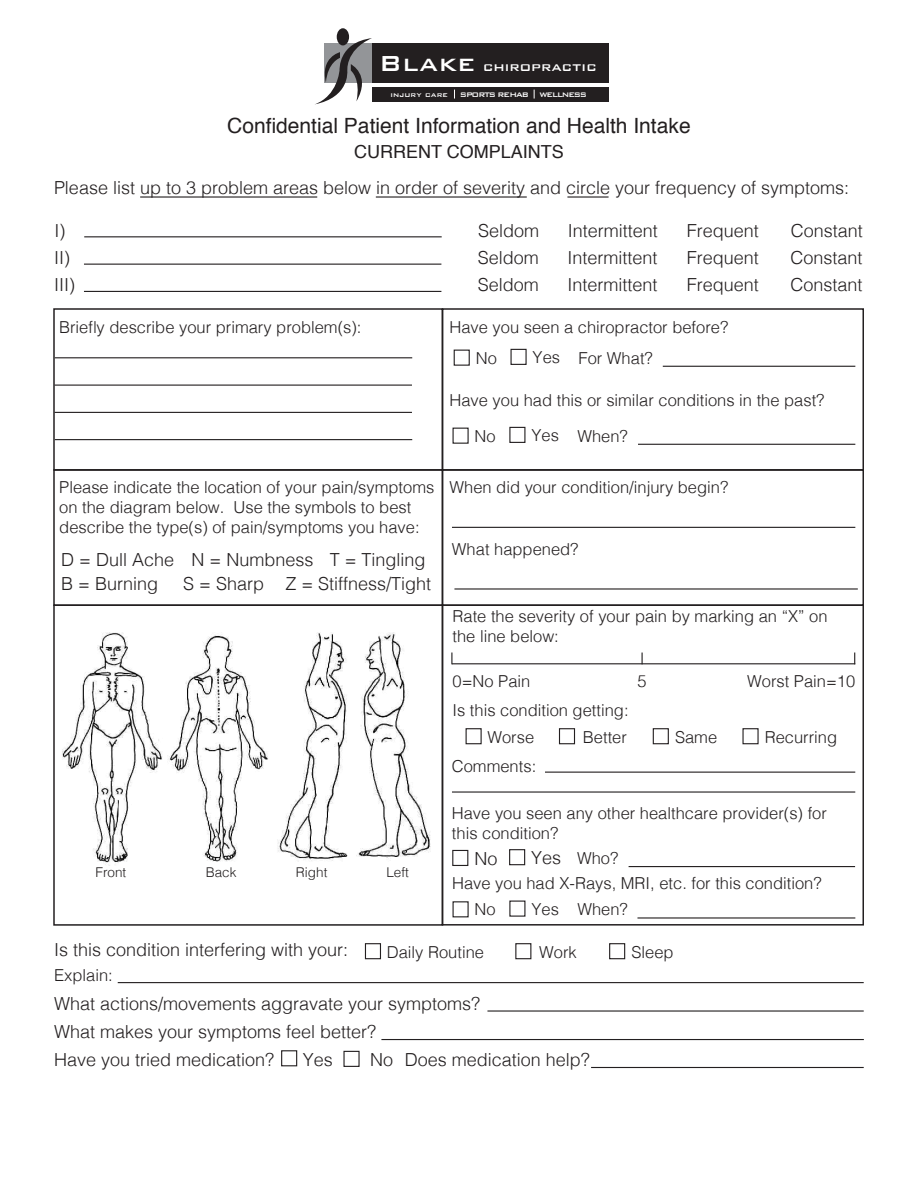
<style>
.page{position:relative;width:918px;height:1188px;background:#fff}
.page>*{position:absolute;margin:0;border:0;box-sizing:border-box;transform-origin:0 0}
.t1{font:21px "Helvetica";color:#231f20}
.t2{font:300 18px "Helvetica";color:#231f20}
.t3{font:18px "Helvetica";color:#231f20}
.t4{font:300 16.5px/19.8px "Helvetica";color:#231f20}
.t5{font:500 15.9px "Bank Gothic";letter-spacing:.005em;color:#fff}
.t6{font:300 13.5px "Helvetica";color:#231f20}
.t7{font:500 8.85px "Bank Gothic";letter-spacing:-.11em;color:#fff}
.t8{font:500 8.85px "Bank Gothic";letter-spacing:.01em;color:#fff}
.t9{font:500 8.85px "Bank Gothic";letter-spacing:-.13em;color:#fff}
.s1{font-size:29.1px}
</style>
<div class="page">
<div style="left:53px;top:604px;width:390px;height:322px;border:2px solid #231f20"></div>
<div style="left:442px;top:308px;width:422px;height:163px;border:2px solid #231f20"></div>
<div style="left:53px;top:308px;width:390px;height:163px;border:2px solid #231f20"></div>
<div style="left:371px;top:43px;width:238px;height:40px;background:#231f20"></div>
<div style="left:337px;top:28px;width:12px;height:17px;background:#231f20;border-radius:50%"></div>
<svg style="left:316px;top:38px;width:56px;height:66px"></svg>
<div style="left:372px;top:87px;width:237px;height:14px;background:#231f20"></div>
<hr style="left:84px;top:236px;width:358px;height:1px;background:#231f20">
<hr style="left:140px;top:196px;width:177px;height:2px;background:#231f20">
<hr style="left:567px;top:196px;width:42px;height:2px;background:#231f20">
<hr style="left:84px;top:264px;width:357px;height:1px;background:#231f20">
<hr style="left:84px;top:291px;width:357px;height:1px;background:#231f20">
<hr style="left:55px;top:357px;width:357px;height:1px;background:#231f20">
<hr style="left:55px;top:385px;width:357px;height:1px;background:#231f20">
<hr style="left:55px;top:412px;width:357px;height:1px;background:#231f20">
<hr style="left:55px;top:439px;width:357px;height:1px;background:#231f20">
<div style="left:511px;top:349px;width:16px;height:16px;border:1px solid #231f20"></div>
<div style="left:454px;top:350px;width:16px;height:16px;border:1px solid #231f20"></div>
<hr style="left:663px;top:366px;width:192px;height:1px;background:#231f20">
<div style="left:509px;top:427px;width:16px;height:16px;border:1px solid #231f20"></div>
<hr style="left:638px;top:444px;width:217px;height:1px;background:#231f20">
<div style="left:442px;top:469px;width:422px;height:137px;border:2px solid #231f20"></div>
<div style="left:53px;top:469px;width:390px;height:137px;border:2px solid #231f20"></div>
<hr style="left:452px;top:527px;width:403px;height:1px;background:#231f20">
<hr style="left:454px;top:588px;width:404px;height:2px;background:#231f20">
<img style="left:62px;top:632px;width:369px;height:234px">
<div style="left:442px;top:604px;width:422px;height:322px;border:2px solid #231f20"></div>
<hr style="left:452px;top:663px;width:403px;height:1px;background:#231f20">
<div style="left:466px;top:728px;width:16px;height:16px;border:1px solid #231f20"></div>
<div style="left:742px;top:728px;width:17px;height:16px;border:1px solid #231f20"></div>
<div style="left:653px;top:728px;width:16px;height:16px;border:1px solid #231f20"></div>
<div style="left:559px;top:728px;width:16px;height:16px;border:1px solid #231f20"></div>
<hr style="left:452px;top:791px;width:403px;height:2px;background:#231f20">
<hr style="left:545px;top:772px;width:310px;height:1px;background:#231f20">
<div style="left:509px;top:849px;width:16px;height:16px;border:1px solid #231f20"></div>
<div style="left:452px;top:850px;width:16px;height:16px;border:1px solid #231f20"></div>
<hr style="left:629px;top:866px;width:226px;height:1px;background:#231f20">
<hr style="left:637px;top:917px;width:218px;height:2px;background:#231f20">
<hr style="left:487px;top:1010px;width:377px;height:2px;background:#231f20">
<hr style="left:381px;top:1039px;width:483px;height:1px;background:#231f20">
<hr style="left:591px;top:1067px;width:273px;height:1px;background:#231f20">
<div style="left:281px;top:1050px;width:16px;height:16px;border:1px solid #231f20"></div>
<div style="left:343px;top:1051px;width:17px;height:16px;border:1px solid #231f20"></div>
<div style="left:365px;top:943px;width:16px;height:16px;border:1px solid #231f20"></div>
<div style="left:609px;top:943px;width:16px;height:16px;border:1px solid #231f20"></div>
<div style="left:515px;top:943px;width:16px;height:16px;border:1px solid #231f20"></div>
<hr style="left:118px;top:982px;width:746px;height:1px;background:#231f20">
<hr style="left:376px;top:196px;width:151px;height:2px;background:#231f20">
<p class="t5" style="left:379px;top:54px;width:219px"><span class="s1">Blake</span> chiropractic</p>
<p class="t8" style="left:390px;top:87px;width:59px">injury care</p>
<p class="t7" style="left:460px;top:87px;width:71px">SPORTS REHAB</p>
<p class="t9" style="left:540px;top:87px;width:49px">WELLNESS</p>
<p class="t1" style="left:227px;top:110px;width:465px">Confidential Patient Information and Health Intake</p>
<p class="t3" style="left:354px;top:138px;width:211px">CURRENT COMPLAINTS</p>
<p class="t2" style="left:54px;top:173px;width:797px">Please list up to 3 problem areas below in order of severity and circle your frequency of symptoms:</p>
<p class="t2" style="left:55px;top:215px;width:12px">I)</p>
<p class="t2" style="left:478px;top:215px;width:63px">Seldom</p>
<p class="t2" style="left:568px;top:215px;width:92px">Intermittent</p>
<p class="t2" style="left:687px;top:215px;width:74px">Frequent</p>
<p class="t2" style="left:791px;top:215px;width:74px">Constant</p>
<p class="t2" style="left:54px;top:242px;width:18px">II)</p>
<p class="t2" style="left:478px;top:242px;width:63px">Seldom</p>
<p class="t2" style="left:567px;top:242px;width:92px">Intermittent</p>
<p class="t2" style="left:687px;top:242px;width:74px">Frequent</p>
<p class="t2" style="left:790px;top:242px;width:74px">Constant</p>
<p class="t2" style="left:54px;top:270px;width:23px">III)</p>
<p class="t2" style="left:478px;top:270px;width:63px">Seldom</p>
<p class="t2" style="left:567px;top:270px;width:92px">Intermittent</p>
<p class="t2" style="left:687px;top:270px;width:74px">Frequent</p>
<p class="t2" style="left:790px;top:270px;width:74px">Constant</p>
<p class="t4" style="left:450px;top:316px;width:280px">Have you seen a chiropractor before?</p>
<p class="t4" style="left:476px;top:347px;width:23px">No</p>
<p class="t4" style="left:533px;top:346px;width:29px">Yes</p>
<p class="t4" style="left:579px;top:347px;width:76px">For What?</p>
<p class="t4" style="left:450px;top:389px;width:377px">Have you had this or similar conditions in the past?</p>
<p class="t4" style="left:475px;top:425px;width:23px">No</p>
<p class="t4" style="left:531px;top:424px;width:29px">Yes</p>
<p class="t4" style="left:577px;top:425px;width:52px">When?</p>
<p class="t4" style="left:59px;top:477px;width:377px">Please indicate the location of your pain/symptoms</p>
<p class="t4" style="left:450px;top:477px;width:280px">When did your condition/injury begin?</p>
<p class="t4" style="left:59px;top:496px;width:362px">on the diagram below. Use the symbols to best describe the type(s) of pain/symptoms you have:</p>
<p class="t4" style="left:452px;top:538px;width:128px">What happened?</p>
<p class="t4" style="left:59px;top:316px;width:304px">Briefly describe your primary problem(s):</p>
<p class="t2" style="left:61px;top:544px;width:114px">D = Dull Ache</p>
<p class="t2" style="left:191px;top:544px;width:123px">N = Numbness</p>
<p class="t2" style="left:330px;top:544px;width:97px">T = Tingling</p>
<p class="t2" style="left:61px;top:568px;width:98px">B = Burning</p>
<p class="t2" style="left:183px;top:568px;width:82px">S = Sharp</p>
<p class="t2" style="left:285px;top:568px;width:147px">Z = Stiffness/Tight</p>
<p class="t6" style="left:96px;top:861px;width:32px">Front</p>
<p class="t6" style="left:206px;top:861px;width:32px">Back</p>
<p class="t6" style="left:296px;top:861px;width:33px">Right</p>
<p class="t6" style="left:386px;top:861px;width:24px">Left</p>
<p class="t4" style="left:453px;top:605px;width:377px">Rate the severity of your pain by marking an “X” on the line below:</p>
<p class="t4" style="left:453px;top:670px;width:79px">0=No Pain</p>
<p class="t4" style="left:637px;top:670px;width:11px">5</p>
<p class="t4" style="left:747px;top:670px;width:110px">Worst Pain=10</p>
<p class="t4" style="left:453px;top:700px;width:178px">Is this condition getting:</p>
<p class="t4" style="left:487px;top:726px;width:48px">Worse</p>
<p class="t4" style="left:583px;top:726px;width:46px">Better</p>
<p class="t4" style="left:675px;top:726px;width:44px">Same</p>
<p class="t4" style="left:765px;top:726px;width:74px">Recurring</p>
<p class="t4" style="left:452px;top:755px;width:86px">Comments:</p>
<p class="t4" style="left:452px;top:802px;width:377px">Have you seen any other healthcare provider(s) for this condition?</p>
<p class="t2" style="left:474px;top:843px;width:25px">No</p>
<p class="t2" style="left:531px;top:843px;width:32px">Yes</p>
<p class="t4" style="left:577px;top:847px;width:43px">Who?</p>
<p class="t4" style="left:452px;top:872px;width:371px">Have you had X-Rays, MRI, etc. for this condition?</p>
<p class="t4" style="left:475px;top:898px;width:23px">No</p>
<p class="t4" style="left:531px;top:898px;width:29px">Yes</p>
<p class="t4" style="left:577px;top:898px;width:52px">When?</p>
<p class="t2" style="left:54px;top:934px;width:296px">Is this condition interfering with your:</p>
<p class="t4" style="left:54px;top:964px;width:60px">Explain:</p>
<p class="t4" style="left:387px;top:941px;width:99px">Daily Routine</p>
<p class="t4" style="left:539px;top:941px;width:39px">Work</p>
<p class="t4" style="left:631px;top:941px;width:44px">Sleep</p>
<p class="t2" style="left:54px;top:989px;width:428px">What actions/movements aggravate your symptoms?</p>
<p class="t2" style="left:303px;top:1044px;width:32px">Yes</p>
<p class="t2" style="left:370px;top:1044px;width:25px">No</p>
<p class="t2" style="left:405px;top:1045px;width:187px">Does medication help?</p>
<p class="t2" style="left:54px;top:1016px;width:324px">What makes your symptoms feel better?</p>
<p class="t2" style="left:54px;top:1044px;width:222px">Have you tried medication?</p>
</div>
